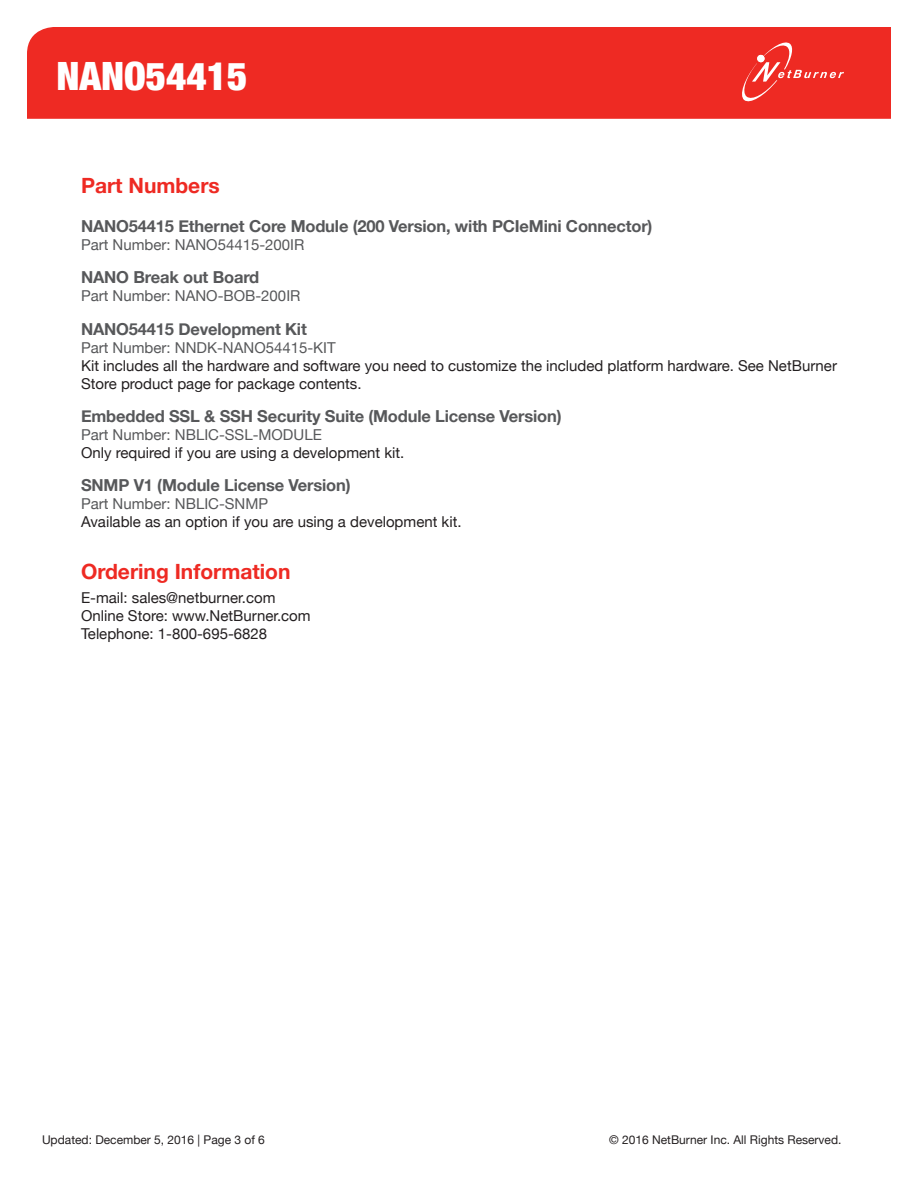
<style>
.page{position:relative;width:918px;height:1188px;background:#fff}
.page>*{position:absolute;margin:0;border:0;box-sizing:border-box;transform-origin:0 0}
.t1{font:900 condensed 39px "Helvetica Neue";color:#fff}
.t2{font:700 21px "Helvetica Neue";color:#ee2a23}
.t3{font:700 16.5px "Helvetica Neue";letter-spacing:-.01em;color:#57585a}
.t4{font:15px/18px "Helvetica Neue";color:#231f20}
.t5{font:15px "Helvetica Neue";color:#57585a}
.t6{font:12px "Helvetica Neue";color:#231f20}
</style>
<div class="page">
<div style="left:27px;top:27px;width:864px;height:92px;background:#ee2a23"></div>
<svg style="left:739px;top:39px;width:105px;height:66px;background:#ef3c36"></svg>
<h1 class="t1" style="left:56px;top:52px;width:192px">NANO54415</h1>
<h2 class="t2" style="left:81px;top:173px;width:140px">Part Numbers</h2>
<p class="t3" style="left:81px;top:216px;width:573px">NANO54415 Ethernet Core Module (200 Version, with PCIeMini Connector)</p>
<p class="t5" style="left:81px;top:236px;width:225px">Part Number: NANO54415-200IR</p>
<p class="t3" style="left:81px;top:267px;width:180px">NANO Break out Board</p>
<p class="t5" style="left:81px;top:287px;width:221px">Part Number: NANO-BOB-200IR</p>
<p class="t3" style="left:81px;top:318px;width:227px">NANO54415 Development Kit</p>
<p class="t5" style="left:81px;top:338px;width:256px">Part Number: NNDK-NANO54415-KIT</p>
<p class="t4" style="left:81px;top:356px;width:758px">Kit includes all the hardware and software you need to customize the included platform hardware. See NetBurner<br>Store product page for package contents.</p>
<p class="t3" style="left:81px;top:406px;width:482px">Embedded SSL &amp; SSH Security Suite (Module License Version)</p>
<p class="t5" style="left:81px;top:426px;width:242px">Part Number: NBLIC-SSL-MODULE</p>
<p class="t4" style="left:81px;top:443px;width:325px">Only required if you are using a development kit.</p>
<p class="t3" style="left:81px;top:475px;width:271px">SNMP V1 (Module License Version)</p>
<p class="t5" style="left:81px;top:495px;width:189px">Part Number: NBLIC-SNMP</p>
<p class="t4" style="left:81px;top:513px;width:382px">Available as an option if you are using a development kit.</p>
<h2 class="t2" style="left:81px;top:559px;width:211px">Ordering Information</h2>
<p class="t4" style="left:81px;top:588px;width:231px">E-mail: sales@netburner.com<br>Online Store: www.NetBurner.com<br>Telephone: 1-800-695-6828</p>
<p class="t6" style="left:42px;top:1132px;width:224px">Updated: December 5, 2016 | Page 3 of 6</p>
<p class="t6" style="left:609px;top:1132px;width:234px">© 2016 NetBurner Inc. All Rights Reserved.</p>
</div>
